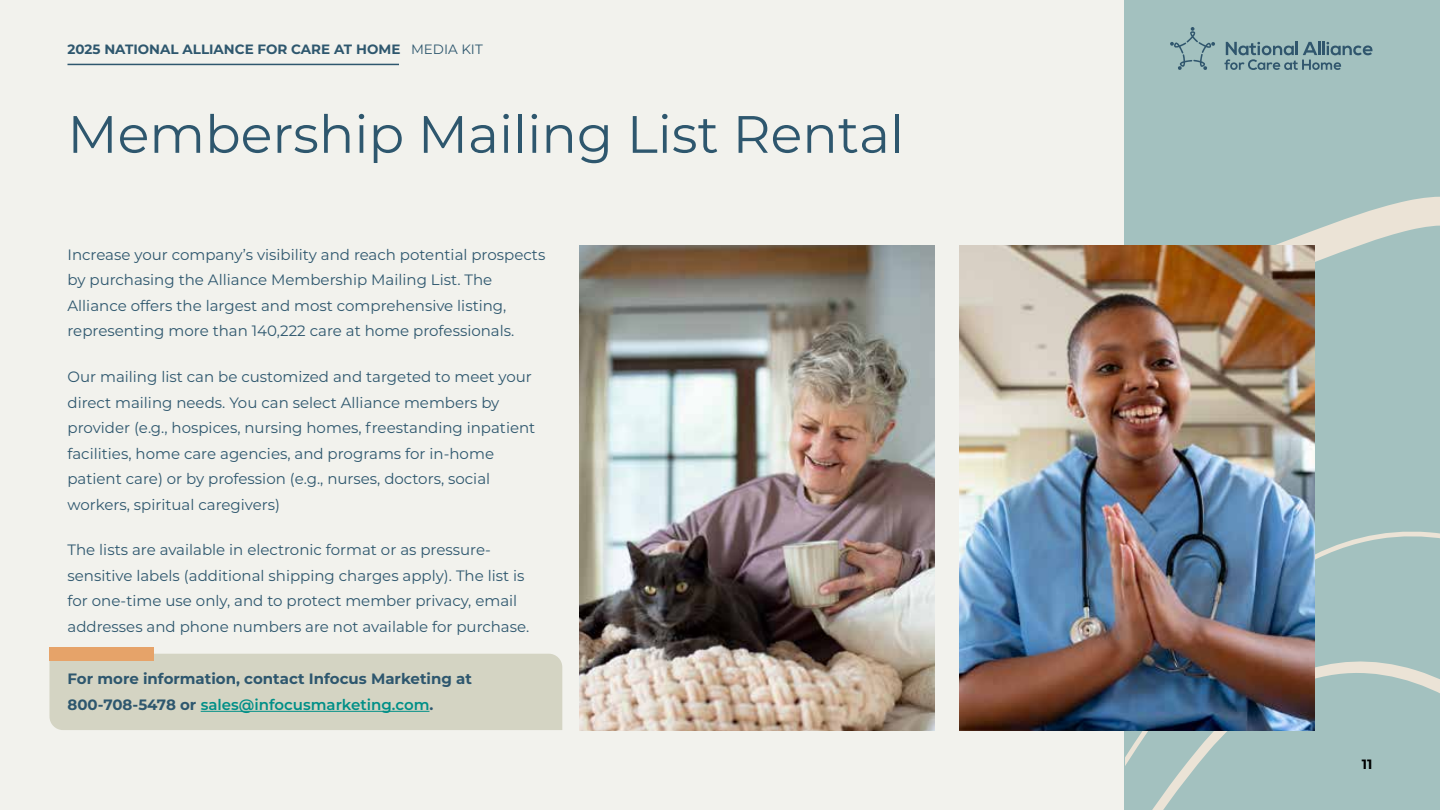
<style>
.page{position:relative;width:1440px;height:810px;background:#f2f2ed}
.page>*{position:absolute;margin:0;border:0;box-sizing:border-box;transform-origin:0 0}
.t1{font:52.5px "Montserrat";color:#2e576e}
.t2{font:15px/25.5px "Montserrat";color:#2e576e}
.t3{font:700 15px/25.5px "Montserrat";color:#2e576e}
.t4{font:700 13.5px "Montserrat";color:#2e576e}
.t5{font:700 13.5px "Montserrat";color:#000}
.s1{font-weight:400}
.s2{font-weight:600;color:#008f87}
</style>
<div class="page">
<div style="left:50px;top:654px;width:512px;height:76px;background:#d4d4c3"></div>
<div style="left:50px;top:647px;width:104px;height:14px;background:#e6a369"></div>
<hr style="left:201px;top:711px;width:228px;height:1px;background:#008f87">
<div style="left:1125px;top:0;width:315px;height:810px;background:#a3c1bf"></div>
<svg style="left:1125px;top:661px;width:315px;height:149px"></svg>
<svg style="left:1276px;top:196px;width:164px;height:364px"></svg>
<img style="left:579px;top:245px;width:356px;height:485px">
<img style="left:959px;top:245px;width:356px;height:485px">
<svg style="left:1224px;top:41px;width:148px;height:29px"></svg>
<svg style="left:1170px;top:27px;width:45px;height:43px"></svg>
<hr style="left:68px;top:64px;width:331px;height:1px;background:#2e576e">
<p class="t4" style="left:68px;top:39px;width:417px">2025 NATIONAL ALLIANCE FOR CARE AT HOME <span class="s1">MEDIA KIT</span></p>
<h1 class="t1" style="left:68px;top:98px;width:838px">Membership Mailing List Rental</h1>
<p class="t2" style="left:68px;top:241px;width:479px">Increase your company’s visibility and reach potential prospects by purchasing the Alliance Membership Mailing List. The Alliance offers the largest and most comprehensive listing, representing more than 140,222 care at home professionals.</p>
<p class="t2" style="left:68px;top:363px;width:469px">Our mailing list can be customized and targeted to meet your direct mailing needs. You can select Alliance members by provider (e.g., hospices, nursing homes, freestanding inpatient facilities, home care agencies, and programs for in-home patient care) or by profession (e.g., nurses, doctors, social workers, spiritual caregivers)</p>
<p class="t2" style="left:68px;top:537px;width:463px">The lists are available in electronic format or as pressure&shy;sensitive labels (additional shipping charges apply). The list is for one-time use only, and to protect member privacy, email addresses and phone numbers are not available for purchase.</p>
<p class="t3" style="left:68px;top:665px;width:406px">For more information, contact Infocus Marketing at<br>800-708-5478 or <span class="s2">sales@infocusmarketing.com</span>.</p>
<p class="t5" style="left:1362px;top:754px;width:12px">11</p>
</div>
